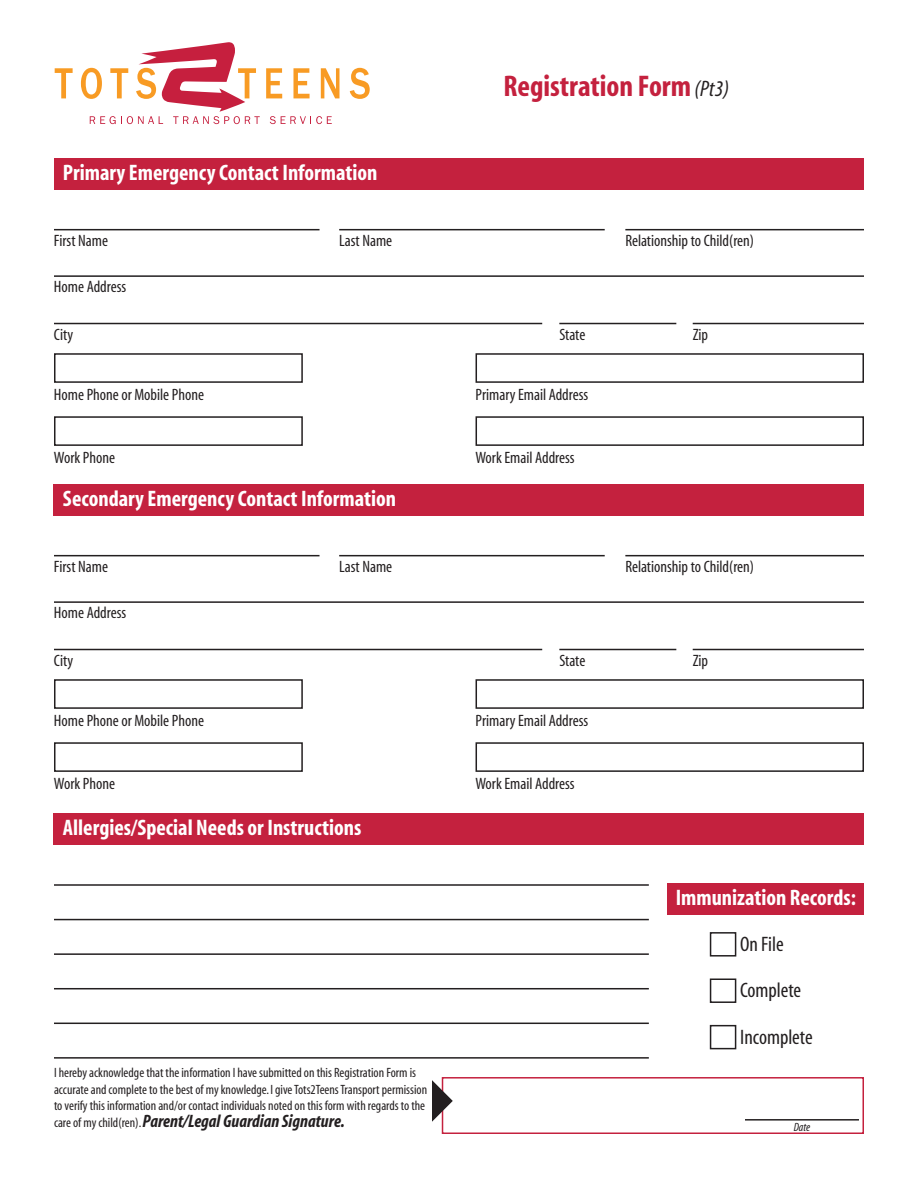
<style>
.page{position:relative;width:918px;height:1188px;background:#fff}
.page>*{position:absolute;margin:0;border:0;box-sizing:border-box;transform-origin:0 0}
.t1{font:700 condensed 30px "Myriad";color:#c4213e}
.t2{font:700 condensed 22.5px "Myriad";color:#fff}
.t3{font:condensed 21px "Myriad";color:#231f20}
.t4{font:italic 700 condensed 18px "Myriad";color:#231f20}
.t5{font:condensed 16.5px "Myriad";color:#231f20}
.t6{font:condensed 13.5px/16.5px "Myriad";color:#231f20}
.t7{font:italic condensed 12px "Myriad";color:#231f20}
.s1{font-weight:400;font-style:italic;font-size:22.5px;color:#231f20}
.s2{font-weight:400;font-style:normal;font-size:13.5px}
</style>
<div class="page">
<svg style="left:270px;top:116px;width:62px;height:8px"></svg>
<svg style="left:55px;top:68px;width:18px;height:30px"></svg>
<svg style="left:81px;top:42px;width:179px;height:82px"></svg>
<svg style="left:266px;top:68px;width:16px;height:30px"></svg>
<svg style="left:293px;top:68px;width:17px;height:30px"></svg>
<svg style="left:321px;top:68px;width:18px;height:30px"></svg>
<svg style="left:350px;top:68px;width:20px;height:31px"></svg>
<div style="left:54px;top:158px;width:810px;height:32px;background:#c4213e"></div>
<hr style="left:54px;top:229px;width:266px;height:1px;background:#231f20">
<hr style="left:54px;top:275px;width:810px;height:2px;background:#231f20">
<hr style="left:54px;top:323px;width:488px;height:1px;background:#231f20">
<hr style="left:559px;top:323px;width:117px;height:1px;background:#231f20">
<hr style="left:693px;top:323px;width:171px;height:1px;background:#231f20">
<div style="left:54px;top:353px;width:249px;height:30px;border:2px solid #231f20"></div>
<div style="left:476px;top:353px;width:388px;height:30px;border:2px solid #231f20"></div>
<div style="left:54px;top:416px;width:249px;height:30px;border:2px solid #231f20"></div>
<div style="left:476px;top:416px;width:388px;height:30px;border:2px solid #231f20"></div>
<hr style="left:625px;top:229px;width:239px;height:1px;background:#231f20">
<hr style="left:339px;top:229px;width:266px;height:1px;background:#231f20">
<div style="left:54px;top:484px;width:810px;height:32px;background:#c4213e"></div>
<hr style="left:54px;top:555px;width:266px;height:1px;background:#231f20">
<hr style="left:54px;top:601px;width:810px;height:2px;background:#231f20">
<hr style="left:54px;top:649px;width:488px;height:1px;background:#231f20">
<hr style="left:559px;top:649px;width:117px;height:1px;background:#231f20">
<hr style="left:693px;top:649px;width:171px;height:1px;background:#231f20">
<div style="left:54px;top:679px;width:249px;height:30px;border:2px solid #231f20"></div>
<div style="left:476px;top:679px;width:388px;height:30px;border:2px solid #231f20"></div>
<div style="left:54px;top:742px;width:249px;height:30px;border:2px solid #231f20"></div>
<div style="left:476px;top:742px;width:388px;height:30px;border:2px solid #231f20"></div>
<hr style="left:625px;top:555px;width:239px;height:1px;background:#231f20">
<hr style="left:339px;top:555px;width:266px;height:1px;background:#231f20">
<div style="left:54px;top:814px;width:810px;height:31px;background:#c4213e"></div>
<hr style="left:54px;top:884px;width:595px;height:2px;background:#231f20">
<hr style="left:54px;top:919px;width:595px;height:1px;background:#231f20">
<hr style="left:54px;top:953px;width:595px;height:2px;background:#231f20">
<hr style="left:54px;top:988px;width:595px;height:1px;background:#231f20">
<hr style="left:54px;top:1023px;width:595px;height:1px;background:#231f20">
<hr style="left:54px;top:1057px;width:595px;height:2px;background:#231f20">
<div style="left:710px;top:932px;width:26px;height:25px;border:2px solid #231f20"></div>
<div style="left:710px;top:979px;width:26px;height:24px;border:2px solid #231f20"></div>
<div style="left:710px;top:1025px;width:26px;height:24px;border:2px solid #231f20"></div>
<div style="left:668px;top:883px;width:196px;height:32px;background:#c4213e"></div>
<div style="left:442px;top:1077px;width:422px;height:57px;border:2px solid #c4213e"></div>
<svg style="left:432px;top:1080px;width:21px;height:42px"></svg>
<hr style="left:745px;top:1119px;width:114px;height:2px;background:#231f20">
<h2 class="t2" style="left:63px;top:164px;width:316px">Primary Emergency Contact Information</h2>
<h1 class="t1" style="left:503px;top:76px;width:227px">Registration Form<span class="s1">(Pt3)</span></h1>
<p class="t5" style="left:54px;top:235px;width:56px">First Name</p>
<p class="t5" style="left:339px;top:235px;width:55px">Last Name</p>
<p class="t5" style="left:625px;top:235px;width:130px">Relationship to Child(ren)</p>
<p class="t5" style="left:54px;top:281px;width:74px">Home Address</p>
<p class="t5" style="left:54px;top:329px;width:21px">City</p>
<p class="t5" style="left:559px;top:329px;width:28px">State</p>
<p class="t5" style="left:693px;top:329px;width:17px">Zip</p>
<p class="t5" style="left:54px;top:389px;width:152px">Home Phone or Mobile Phone</p>
<p class="t5" style="left:476px;top:389px;width:114px">Primary Email Address</p>
<p class="t5" style="left:54px;top:452px;width:63px">Work Phone</p>
<p class="t5" style="left:476px;top:452px;width:101px">Work Email Address</p>
<h2 class="t2" style="left:63px;top:490px;width:334px">Secondary Emergency Contact Information</h2>
<p class="t5" style="left:54px;top:561px;width:56px">First Name</p>
<p class="t5" style="left:339px;top:561px;width:55px">Last Name</p>
<p class="t5" style="left:625px;top:561px;width:130px">Relationship to Child(ren)</p>
<p class="t5" style="left:54px;top:607px;width:74px">Home Address</p>
<p class="t5" style="left:54px;top:655px;width:21px">City</p>
<p class="t5" style="left:559px;top:655px;width:28px">State</p>
<p class="t5" style="left:693px;top:655px;width:17px">Zip</p>
<p class="t5" style="left:54px;top:715px;width:152px">Home Phone or Mobile Phone</p>
<p class="t5" style="left:476px;top:715px;width:114px">Primary Email Address</p>
<p class="t5" style="left:54px;top:778px;width:63px">Work Phone</p>
<p class="t5" style="left:476px;top:778px;width:101px">Work Email Address</p>
<h2 class="t2" style="left:63px;top:820px;width:300px">Allergies/Special Needs or Instructions</h2>
<h2 class="t2" style="left:676px;top:889px;width:182px">Immunization Records:</h2>
<p class="t3" style="left:740px;top:937px;width:45px">On File</p>
<p class="t3" style="left:740px;top:983px;width:63px">Complete</p>
<p class="t3" style="left:740px;top:1030px;width:74px">Incomplete</p>
<p class="t6" style="left:54px;top:1066px;width:375px">I hereby acknowledge that the information I have submitted on this Registration Form is accurate and complete to the best of my knowledge. I give Tots2Teens Transport permission to verify this information and/or contact individuals noted on this form with regards to the</p>
<p class="t4" style="left:54px;top:1115px;width:292px"><span class="s2">care of my child(ren).</span> Parent/Legal Guardian Signature.</p>
<p class="t7" style="left:794px;top:1123px;width:18px">Date</p>
</div>
